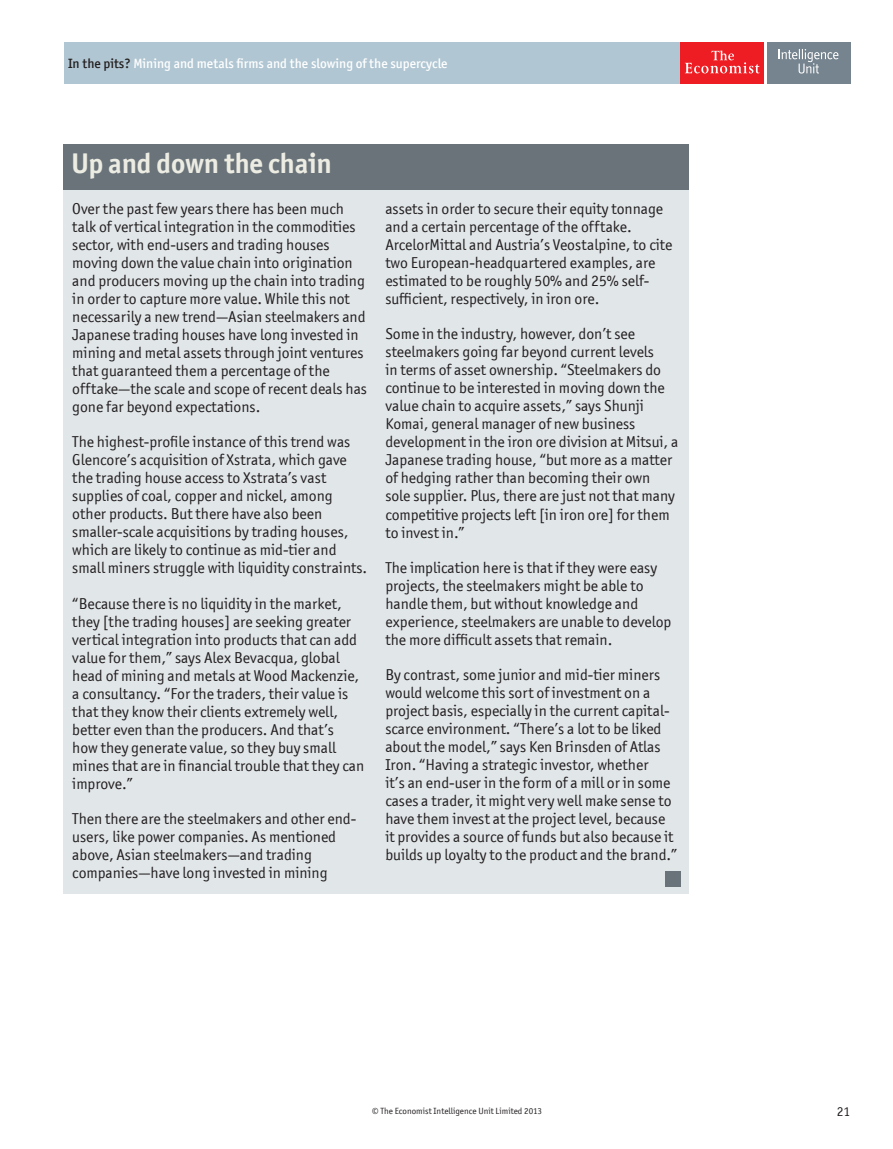
<style>
.page{position:relative;width:893px;height:1149px;background:#fff}
.page>*{position:absolute;margin:0;border:0;box-sizing:border-box;transform-origin:0 0}
.t1{font:700 28.5px "Officina San ITC";letter-spacing:-.005em;color:#ecece3}
.t2{font:15.75px/18px "Officina San ITC";color:#231f20}
.t3{font:500 13.5px "Officina San ITC";color:#fff}
.t4{font:13.5px "Officina San ITC";color:#231f20}
.t5{font:9px "Officina San ITC";color:#231f20}
.s1{color:#231f20}
</style>
<div class="page">
<div style="left:64px;top:42px;width:786px;height:42px;background:#b0c6d2"></div>
<div style="left:680px;top:42px;width:84px;height:42px;background:#ee1d23"></div>
<svg style="left:685px;top:50px;width:75px;height:23px"></svg>
<div style="left:767px;top:42px;width:83px;height:42px;background:#76848f"></div>
<svg style="left:779px;top:49px;width:59px;height:24px"></svg>
<div style="left:64px;top:190px;width:625px;height:703px;background:#e1e6e9"></div>
<div style="left:64px;top:144px;width:625px;height:46px;background:#697379"></div>
<div style="left:665px;top:870px;width:15px;height:15px;background:#697379"></div>
<p class="t3" style="left:68px;top:55px;width:381px"><span class="s1">In the pits?</span> Mining and metals firms and the slowing of the supercycle</p>
<h1 class="t1" style="left:71px;top:146px;width:262px">Up and down the chain</h1>
<p class="t2" style="left:72px;top:200px;width:296px">Over the past few years there has been much talk of vertical integration in the commodities sector, with end-users and trading houses moving down the value chain into origination and producers moving up the chain into trading in order to capture more value. While this not necessarily a new trend—Asian steelmakers and Japanese trading houses have long invested in mining and metal assets through joint ventures that guaranteed them a percentage of the offtake—the scale and scope of recent deals has gone far beyond expectations.</p>
<p class="t2" style="left:72px;top:433px;width:296px">The highest-profile instance of this trend was Glencore’s acquisition of Xstrata, which gave the trading house access to Xstrata’s vast supplies of coal, copper and nickel, among other products. But there have also been smaller-scale acquisitions by trading houses, which are likely to continue as mid-tier and small miners struggle with liquidity constraints.</p>
<p class="t2" style="left:72px;top:594px;width:294px">“Because there is no liquidity in the market, they [the trading houses] are seeking greater vertical integration into products that can add value for them,” says Alex Bevacqua, global head of mining and metals at Wood Mackenzie, a consultancy. “For the traders, their value is that they know their clients extremely well, better even than the producers. And that’s<br>how they generate value, so they buy small mines that are in financial trouble that they can improve.”</p>
<p class="t2" style="left:72px;top:809px;width:286px">Then there are the steelmakers and other end&shy;users, like power companies. As mentioned above, Asian steelmakers—and trading companies—have long invested in mining</p>
<p class="t2" style="left:385px;top:200px;width:289px">assets in order to secure their equity tonnage and a certain percentage of the offtake.<br>ArcelorMittal and Austria’s Veostalpine, to cite two European-headquartered examples, are estimated to be roughly 50% and 25% self&shy;sufficient, respectively, in iron ore.</p>
<p class="t2" style="left:385px;top:325px;width:295px">Some in the industry, however, don’t see steelmakers going far beyond current levels<br>in terms of asset ownership. “Steelmakers do continue to be interested in moving down the value chain to acquire assets,” says Shunji Komai, general manager of new business development in the iron ore division at Mitsui, a Japanese trading house, “but more as a matter of hedging rather than becoming their own sole supplier. Plus, there are just not that many competitive projects left [in iron ore] for them to invest in.”</p>
<p class="t2" style="left:385px;top:558px;width:288px">The implication here is that if they were easy projects, the steelmakers might be able to handle them, but without knowledge and experience, steelmakers are unable to develop the more difficult assets that remain.</p>
<p class="t2" style="left:385px;top:665px;width:293px">By contrast, some junior and mid-tier miners would welcome this sort of investment on a project basis, especially in the current capital&shy;scarce environment. “There’s a lot to be liked about the model,” says Ken Brinsden of Atlas Iron. “Having a strategic investor, whether<br>it’s an end-user in the form of a mill or in some cases a trader, it might very well make sense to have them invest at the project level, because it provides a source of funds but also because it builds up loyalty to the product and the brand.”</p>
<p class="t5" style="left:372px;top:1105px;width:171px">© The Economist Intelligence Unit Limited 2013</p>
<p class="t4" style="left:837px;top:1103px;width:15px">21</p>
</div>
